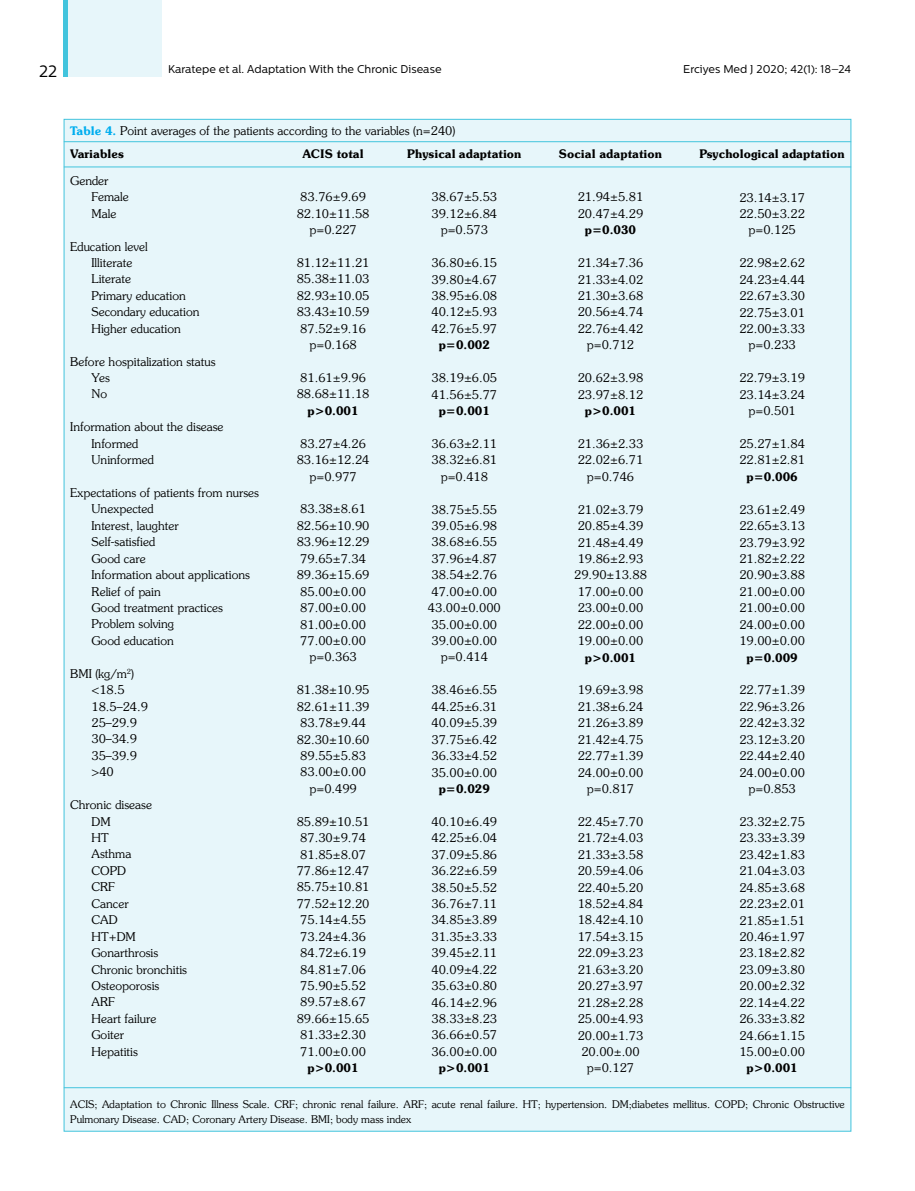
<style>
.page{position:relative;width:915px;height:1191px;background:#fff}
.page>*{position:absolute;margin:0;border:0;box-sizing:border-box;transform-origin:0 0}
.t1{font:16.5px "Centrale Sans";color:#000}
.t2{font:12px/16.5px "Souvenir";color:#000;text-align:center}
.t3{font:700 12px "Souvenir";color:#000}
.t4{font:11.25px "Centrale Sans";color:#000}
.t5{font:10.5px/15px "Souvenir";color:#000}
.s1{font-weight:700;color:#00aeef}
.s2{font-weight:700}
</style>
<div class="page">
<div style="left:64px;top:0;width:98px;height:77px;background:#e7f6fa"></div>
<hr style="left:64px;top:0;width:4px;height:77px;background:#42c4dd">
<div style="left:64px;top:119px;width:786px;height:1012px;background:#e7f6fa"></div>
<hr style="left:64px;top:141px;width:786px;height:1px;background:#42c4dd">
<hr style="left:64px;top:1087px;width:786px;height:1px;background:#42c4dd">
<hr style="left:64px;top:167px;width:786px;height:1px;background:#42c4dd">
<h1 class="t1" style="left:39px;top:61px;width:20px">22</h1>
<p class="t4" style="left:168px;top:62px;width:275px">Karatepe et al. Adaptation With the Chronic Disease</p>
<p class="t4" style="left:683px;top:62px;width:169px">Erciyes Med J 2020; 42(1): 18–24</p>
<p class="t2" style="left:70px;top:119px;width:386px;line-height:23.1px;text-align:left"><span class="s1">Table 4.</span> Point averages of the patients according to the variables (n=240)<br><span class="s2">Variables</span></p>
<p class="t2" style="left:91px;top:172px;width:39px;text-align:left;text-indent:-21px">Gender<br>Female<br>Male</p>
<p class="t2" style="left:91px;top:238px;width:110px;text-align:left;text-indent:-21px">Education level<br>Illiterate<br>Literate<br>Primary education<br>Secondary education<br>Higher education</p>
<p class="t2" style="left:91px;top:353px;width:125px;text-align:left;text-indent:-21px">Before hospitalization status<br>Yes<br>No</p>
<p class="t2" style="left:91px;top:419px;width:134px;text-align:left;text-indent:-21px">Information about the disease<br>Informed<br>Uninformed</p>
<p class="t2" style="left:91px;top:484px;width:169px;text-align:left;text-indent:-21px">Expectations of patients from nurses<br>Unexpected<br>Interest, laughter<br>Self-satisfied<br>Good care<br>Information about applications<br>Relief of pain<br>Good treatment practices<br>Problem solving<br>Good education</p>
<p class="t2" style="left:91px;top:665px;width:58px;text-align:left;text-indent:-21px">BMI (kg/m<sup>2</sup>) &lt;18.5<br>18.5–24.9<br>25–29.9<br>30–34.9<br>35–39.9 &gt;40</p>
<p class="t2" style="left:91px;top:796px;width:97px;text-align:left;text-indent:-21px">Chronic disease<br>DM<br>HT<br>Asthma<br>COPD<br>CRF<br>Cancer<br>CAD<br>HT+DM<br>Gonarthrosis<br>Chronic bronchitis<br>Osteoporosis<br>ARF<br>Heart failure<br>Goiter<br>Hepatitis</p>
<p class="t3" style="left:302px;top:146px;width:63px">ACIS total</p>
<p class="t2" style="left:296px;top:189px;width:74px">83.76±9.69<br>82.10±11.58 p=0.227</p>
<p class="t2" style="left:296px;top:254px;width:74px">81.12±11.21<br>85.38±11.03<br>82.93±10.05<br>83.43±10.59<br>87.52±9.16 p=0.168</p>
<p class="t2" style="left:296px;top:369px;width:74px">81.61±9.96<br>88.68±11.18</p>
<p class="t3" style="left:307px;top:403px;width:53px">p&gt;0.001</p>
<p class="t2" style="left:296px;top:435px;width:74px">83.27±4.26<br>83.16±12.24 p=0.977</p>
<p class="t2" style="left:296px;top:501px;width:74px">83.38±8.61<br>82.56±10.90<br>83.96±12.29<br>79.65±7.34<br>89.36±15.69<br>85.00±0.00<br>87.00±0.00<br>81.00±0.00<br>77.00±0.00 p=0.363</p>
<p class="t2" style="left:296px;top:681px;width:74px">81.38±10.95<br>82.61±11.39<br>83.78±9.44<br>82.30±10.60<br>89.55±5.83<br>83.00±0.00 p=0.499</p>
<p class="t2" style="left:296px;top:813px;width:74px">85.89±10.51<br>87.30±9.74<br>81.85±8.07<br>77.86±12.47<br>85.75±10.81<br>77.52±12.20<br>75.14±4.55<br>73.24±4.36<br>84.72±6.19<br>84.81±7.06<br>75.90±5.52<br>89.57±8.67<br>89.66±15.65<br>81.33±2.30<br>71.00±0.00</p>
<p class="t3" style="left:307px;top:1060px;width:53px">p&gt;0.001</p>
<p class="t3" style="left:407px;top:146px;width:116px">Physical adaptation</p>
<p class="t2" style="left:431px;top:189px;width:67px">38.67±5.53<br>39.12±6.84 p=0.573</p>
<p class="t2" style="left:431px;top:254px;width:67px;text-align:justify">36.80±6.15<br>39.80±4.67<br>38.95±6.08<br>40.12±5.93<br>42.76±5.97</p>
<p class="t3" style="left:438px;top:337px;width:53px">p=0.002</p>
<p class="t2" style="left:431px;top:369px;width:67px;text-align:left">38.19±6.05<br>41.56±5.77</p>
<p class="t3" style="left:438px;top:403px;width:53px">p=0.001</p>
<p class="t2" style="left:431px;top:435px;width:67px">36.63±2.11<br>38.32±6.81 p=0.418</p>
<p class="t2" style="left:428px;top:501px;width:74px">38.75±5.55<br>39.05±6.98<br>38.68±6.55<br>37.96±4.87<br>38.54±2.76<br>47.00±0.00<br>43.00±0.000<br>35.00±0.00<br>39.00±0.00 p=0.414</p>
<p class="t2" style="left:431px;top:681px;width:67px;text-align:justify">38.46±6.55<br>44.25±6.31<br>40.09±5.39<br>37.75±6.42<br>36.33±4.52<br>35.00±0.00</p>
<p class="t3" style="left:438px;top:781px;width:53px">p=0.029</p>
<p class="t2" style="left:431px;top:813px;width:67px;text-align:justify">40.10±6.49<br>42.25±6.04<br>37.09±5.86<br>36.22±6.59<br>38.50±5.52<br>36.76±7.11<br>34.85±3.89<br>31.35±3.33<br>39.45±2.11<br>40.09±4.22<br>35.63±0.80<br>46.14±2.96<br>38.33±8.23<br>36.66±0.57<br>36.00±0.00</p>
<p class="t3" style="left:438px;top:1060px;width:53px">p&gt;0.001</p>
<p class="t3" style="left:558px;top:146px;width:105px">Social adaptation</p>
<p class="t2" style="left:577px;top:189px;width:67px;text-align:left">21.94±5.81<br>20.47±4.29</p>
<p class="t3" style="left:584px;top:222px;width:53px">p=0.030</p>
<p class="t2" style="left:577px;top:254px;width:67px">21.34±7.36<br>21.33±4.02<br>21.30±3.68<br>20.56±4.74<br>22.76±4.42 p=0.712</p>
<p class="t2" style="left:577px;top:369px;width:67px;text-align:left">20.62±3.98<br>23.97±8.12</p>
<p class="t3" style="left:584px;top:403px;width:53px">p&gt;0.001</p>
<p class="t2" style="left:577px;top:435px;width:67px">21.36±2.33<br>22.02±6.71 p=0.746</p>
<p class="t2" style="left:574px;top:501px;width:74px;text-align:left">21.02±3.79<br>20.85±4.39<br>21.48±4.49<br>19.86±2.93<br>29.90±13.88<br>17.00±0.00<br>23.00±0.00<br>22.00±0.00<br>19.00±0.00</p>
<p class="t3" style="left:584px;top:650px;width:53px">p&gt;0.001</p>
<p class="t2" style="left:577px;top:682px;width:67px">19.69±3.98<br>21.38±6.24<br>21.26±3.89<br>21.42±4.75<br>22.77±1.39<br>24.00±0.00 p=0.817</p>
<p class="t2" style="left:577px;top:813px;width:67px">22.45±7.70<br>21.72±4.03<br>21.33±3.58<br>20.59±4.06<br>22.40±5.20<br>18.52±4.84<br>18.42±4.10<br>17.54±3.15<br>22.09±3.23<br>21.63±3.20<br>20.27±3.97<br>21.28±2.28<br>25.00±4.93<br>20.00±1.73<br>20.00±.00 p=0.127</p>
<p class="t3" style="left:699px;top:146px;width:147px">Psychological adaptation</p>
<p class="t2" style="left:739px;top:189px;width:67px">23.14±3.17<br>22.50±3.22 p=0.125</p>
<p class="t2" style="left:739px;top:255px;width:67px">22.98±2.62<br>24.23±4.44<br>22.67±3.30<br>22.75±3.01<br>22.00±3.33 p=0.233</p>
<p class="t2" style="left:739px;top:370px;width:67px">22.79±3.19<br>23.14±3.24 p=0.501</p>
<p class="t2" style="left:739px;top:435px;width:67px;text-align:left">25.27±1.84<br>22.81±2.81</p>
<p class="t3" style="left:746px;top:469px;width:53px">p=0.006</p>
<p class="t2" style="left:739px;top:501px;width:67px;text-align:justify">23.61±2.49<br>22.65±3.13<br>23.79±3.92<br>21.82±2.22<br>20.90±3.88<br>21.00±0.00<br>21.00±0.00<br>24.00±0.00<br>19.00±0.00</p>
<p class="t3" style="left:746px;top:650px;width:53px">p=0.009</p>
<p class="t2" style="left:739px;top:682px;width:67px">22.77±1.39<br>22.96±3.26<br>22.42±3.32<br>23.12±3.20<br>22.44±2.40<br>24.00±0.00 p=0.853</p>
<p class="t2" style="left:739px;top:813px;width:67px;text-align:justify">23.32±2.75<br>23.33±3.39<br>23.42±1.83<br>21.04±3.03<br>24.85±3.68<br>22.23±2.01<br>21.85±1.51<br>20.46±1.97<br>23.18±2.82<br>23.09±3.80<br>20.00±2.32<br>22.14±4.22<br>26.33±3.82<br>24.66±1.15<br>15.00±0.00</p>
<p class="t3" style="left:746px;top:1060px;width:53px">p&gt;0.001</p>
<p class="t5" style="left:70px;top:1096px;width:775px">ACIS; Adaptation to Chronic Illness Scale. CRF; chronic renal failure. ARF; acute renal failure. HT; hypertension. DM;diabetes mellitus. COPD; Chronic Obstructive<br>Pulmonary Disease. CAD; Coronary Artery Disease. BMI; body mass index</p>
</div>
